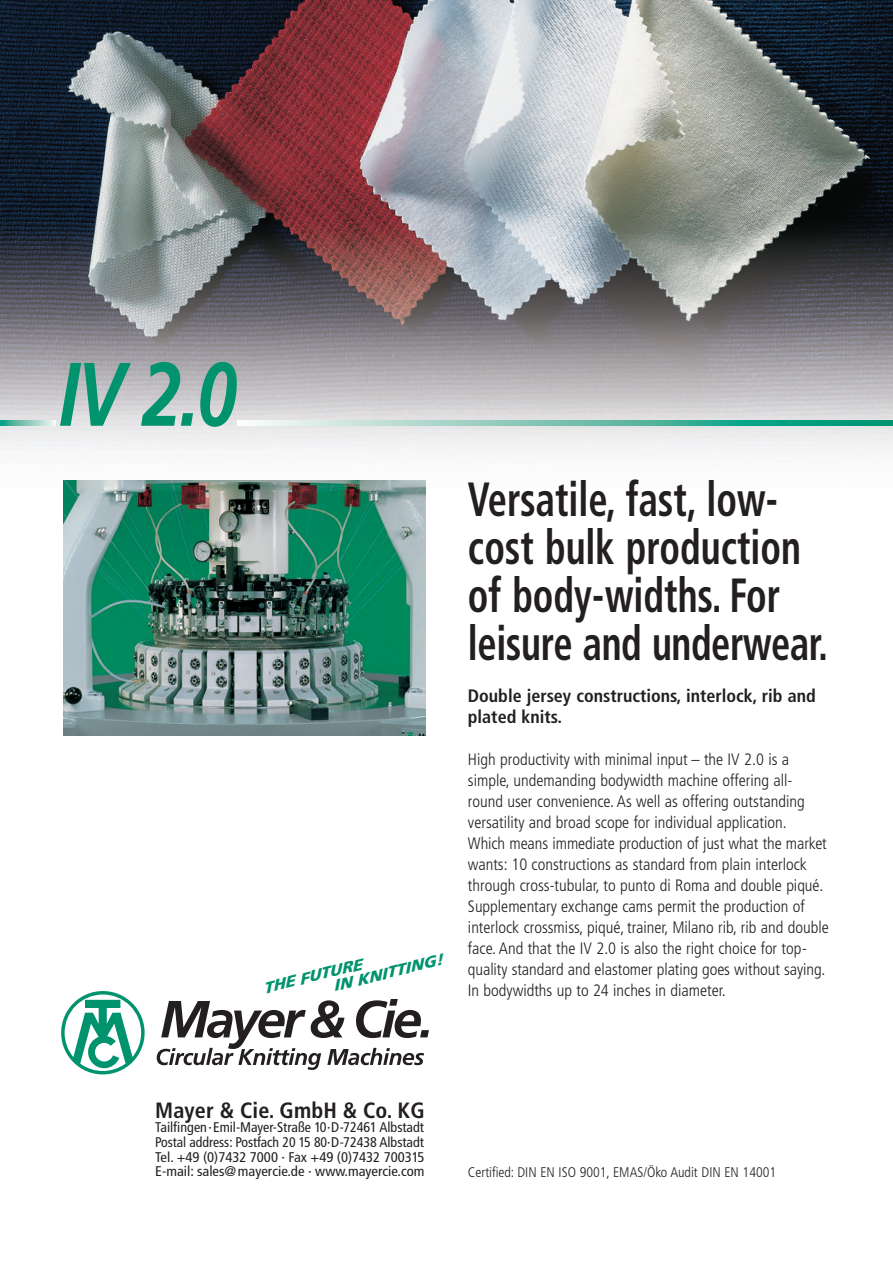
<style>
.page{position:relative;width:893px;height:1263px;background:#fff}
.page>*{position:absolute;margin:0;border:0;box-sizing:border-box;transform-origin:0 0}
.t1{font:italic 700 90px "Frutiger";color:#00936e;scale:.8 1}
.t2{font:700 condensed 48px/48px "Frutiger";color:#231f20;scale:.8 1}
.t3{font:700 condensed 22.05px "Frutiger";letter-spacing:.005em;color:#231f20}
.t4{font:700 condensed 18px/21px "Frutiger";color:#231f20}
.t5{font:300 condensed 16.5px/21px "Frutiger";color:#231f20}
.t6{font:italic 900 15.45px/14.9px "Frutiger";color:#00936e;scale:1.08 1}
.t7{font:condensed 14.1px/14.7px "Frutiger";color:#231f20;text-align:justify}
.t8{font:300 condensed 13.95px "Frutiger";color:#231f20}
</style>
<div class="page">
<img style="left:0;top:0;width:892px;height:522px">
<img style="left:64px;top:480px;width:361px;height:256px">
<svg style="left:237px;top:421px;width:655px;height:4px"></svg>
<svg style="left:0;top:421px;width:55px;height:4px"></svg>
<svg style="left:61px;top:991px;width:84px;height:83px"></svg>
<svg style="left:157px;top:999px;width:272px;height:71px"></svg>
<h1 class="t1" style="left:59px;top:358px;width:224px">IV 2.0</h1>
<p class="t6" style="left:328px;top:966px;width:105px;text-indent:-68px;rotate:-14deg">THE FUTURE<br>IN KNITTING!</p>
<h2 class="t2" style="left:468px;top:480px;width:452px">Versatile, fast, low&shy;cost bulk production of body-widths. For leisure and underwear.</h2>
<p class="t4" style="left:468px;top:687px;width:349px">Double jersey constructions, interlock, rib and plated knits.</p>
<p class="t5" style="left:468px;top:751px;width:362px">High productivity with minimal input – the IV 2.0 is a simple, undemanding bodywidth machine offering all&shy;round user convenience. As well as offering outstanding versatility and broad scope for individual application.<br>Which means immediate production of just what the market wants: 10 constructions as standard from plain interlock through cross-tubular, to punto di Roma and double piqué.<br>Supplementary exchange cams permit the production of interlock crossmiss, piqué, trainer, Milano rib, rib and double face. And that the IV 2.0 is also the right choice for top&shy;quality standard and elastomer plating goes without saying.<br>In bodywidths up to 24 inches in diameter.</p>
<h3 class="t3" style="left:155px;top:1101px;width:271px">Mayer &amp; Cie. GmbH &amp; Co. KG</h3>
<p class="t7" style="left:155px;top:1121px;width:271px">Tailfingen·Emil-Mayer-Straße 10·D-72461 Albstadt Postal address: Postfach 20 15 80·D-72438 Albstadt Tel. +49 (0)7432 7000 · Fax +49 (0)7432 700315<br>E-mail: sales@mayercie.de · www.mayercie.com</p>
<p class="t8" style="left:468px;top:1167px;width:310px">Certified: DIN EN ISO 9001, EMAS/Öko Audit DIN EN 14001</p>
</div>
